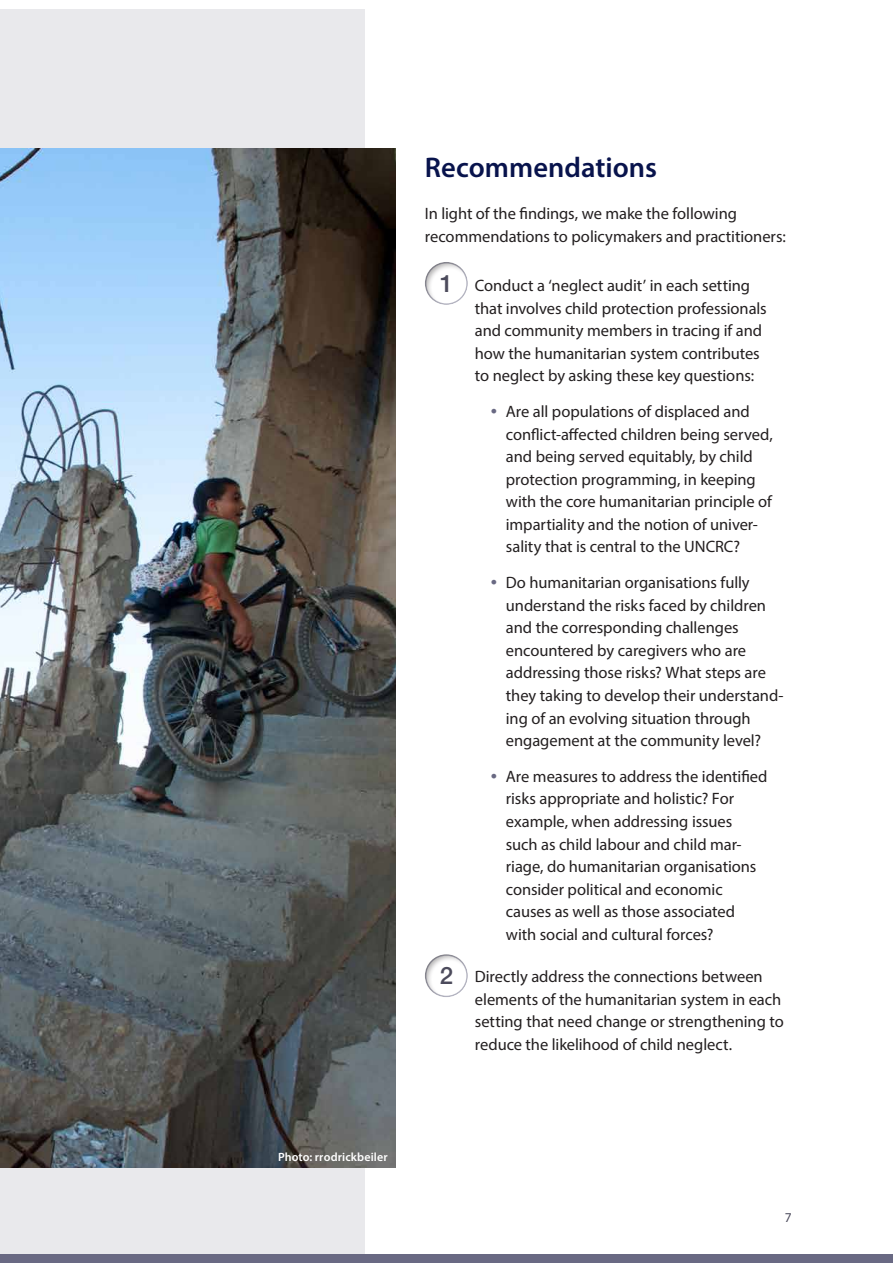
<style>
.page{position:relative;width:893px;height:1263px;background:#fff}
.page>*{position:absolute;margin:0;border:0;box-sizing:border-box;transform-origin:0 0}
.t1{font:600 28.5px "Myriad Pro";color:#08134c}
.t2{font:500 24px "Helvetica Neue LT Std";color:#4c4b5c}
.t3{font:16.5px/22.5px "Myriad Pro";letter-spacing:-.005em;color:#231f20}
.t4{font:13.5px "Myriad Pro";color:#4c4b5c}
.t5{font:600 12px "Myriad Pro";letter-spacing:.01em;color:#fff}
.s1{font-size:22.5px;color:#696983}
</style>
<div class="page">
<div style="left:0;top:9px;width:364px;height:1245px;background:#e9e9ec"></div>
<div style="left:425px;top:260px;width:45px;height:45px;background:#231f20;opacity:.35"></div>
<div style="left:425px;top:952px;width:45px;height:45px;background:#231f20;opacity:.35"></div>
<div style="left:0;top:1254px;width:893px;height:9px;background:#696983"></div>
<img style="left:0;top:149px;width:395px;height:1019px">
<h1 class="t1" style="left:425px;top:149px;width:234px">Recommendations</h1>
<p class="t3" style="left:425px;top:202px;width:362px">In light of the findings, we make the following recommendations to policymakers and practitioners:</p>
<h2 class="t2" style="left:440px;top:269px;width:15px">1</h2>
<p class="t3" style="left:475px;top:274px;width:293px">Conduct a ‘neglect audit’ in each setting that involves child protection professionals and community members in tracing if and how the humanitarian system contributes to neglect by asking these key questions:</p>
<p class="t3" style="left:506px;top:400px;width:268px;text-indent:-15px"><span class="s1">•</span> Are all populations of displaced and conflict-affected children being served, and being served equitably, by child protection programming, in keeping with the core humanitarian principle of impartiality and the notion of univer&shy;sality that is central to the UNCRC?</p>
<p class="t3" style="left:506px;top:571px;width:279px;text-indent:-15px"><span class="s1">•</span> Do humanitarian organisations fully understand the risks faced by children and the corresponding challenges encountered by caregivers who are addressing those risks? What steps are they taking to develop their understand&shy;ing of an evolving situation through engagement at the community level?</p>
<p class="t3" style="left:506px;top:765px;width:263px;text-indent:-15px"><span class="s1">•</span> Are measures to address the identified risks appropriate and holistic? For example, when addressing issues such as child labour and child mar&shy;riage, do humanitarian organisations consider political and economic causes as well as those associated with social and cultural forces?</p>
<h2 class="t2" style="left:440px;top:961px;width:15px">2</h2>
<p class="t3" style="left:475px;top:965px;width:310px">Directly address the connections between elements of the humanitarian system in each setting that need change or strengthening to reduce the likelihood of child neglect.</p>
<p class="t5" style="left:278px;top:1149px;width:111px">Photo: rrodrickbeiler</p>
<p class="t4" style="left:785px;top:1209px;width:8px">7</p>
</div>
